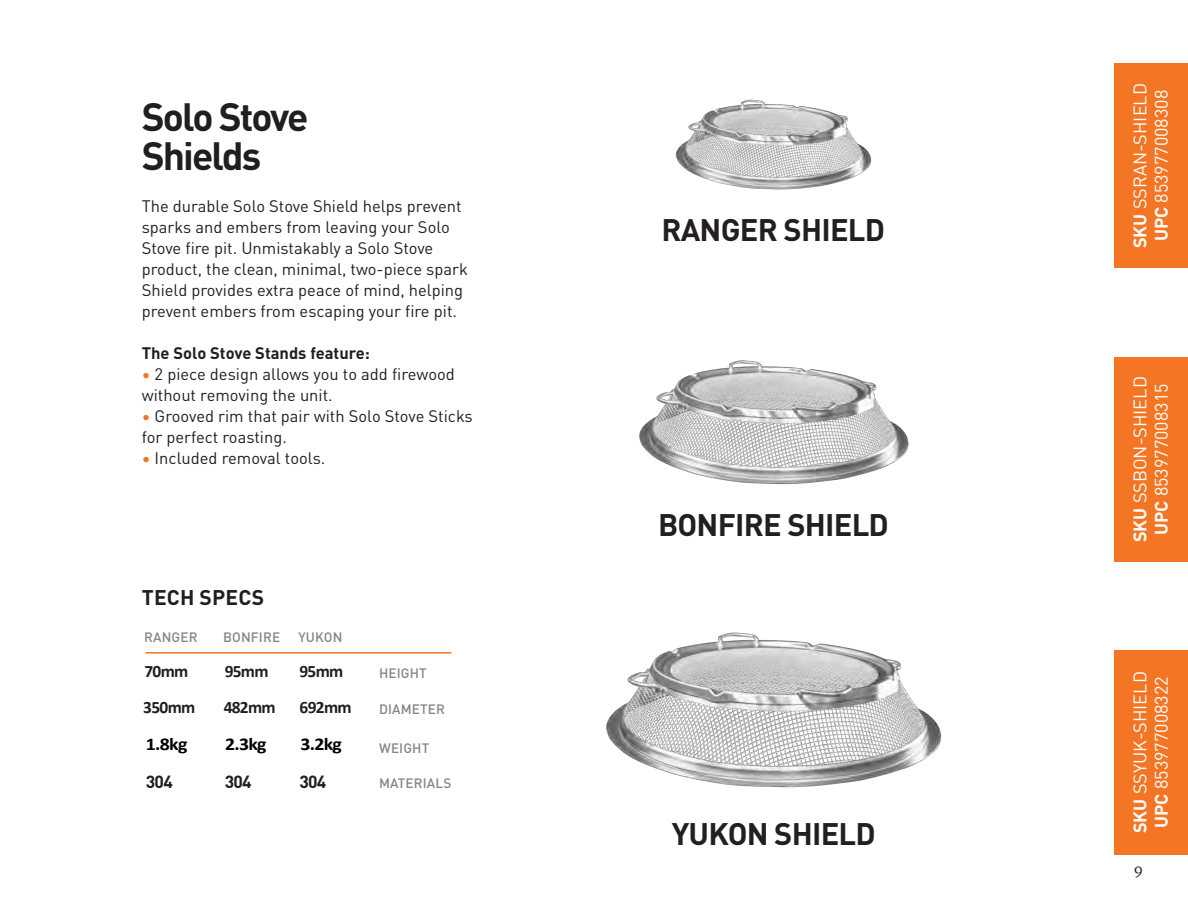
<style>
.page{position:relative;width:1188px;height:918px;background:#fff}
.page>*{position:absolute;margin:0;border:0;box-sizing:border-box;transform-origin:0 0}
.t1{font:700 39px "DINOT";letter-spacing:-.05em;color:#1e201f}
.t2{font:700 30.75px "DINOT";letter-spacing:-.025em;color:#231f20}
.t3{font:700 21px "DINOT";letter-spacing:.01em;color:#1e201f}
.t4{font:18px "DINOT";color:#fff}
.t5{font:700 18px "Calibri";letter-spacing:-.035em;color:#000;scale:1.1 1}
.t6{font:700 17.4px "Calibri";letter-spacing:-.04em;color:#1e201f}
.t7{font:700 17.4px "DINOT";letter-spacing:-.04em;color:#1e201f}
.t8{font:16.5px/21px "DINOT";color:#1e201f}
.t9{font:700 16.5px "DINOT";color:#1e201f}
.t10{font:15.3px "Charter";color:#231f20}
.t11{font:500 13.5px "DINOT";letter-spacing:.01em;color:#838587}
.s1{color:#f47523}
.s2{font-weight:700}
</style>
<div class="page">
<hr style="left:146px;top:652px;width:305px;height:2px;background:#f47523">
<img style="left:675px;top:99px;width:197px;height:91px">
<img style="left:639px;top:360px;width:270px;height:124px">
<img style="left:606px;top:632px;width:336px;height:156px">
<div style="left:1114px;top:63px;width:74px;height:205px;background:#f47523"></div>
<div style="left:1114px;top:357px;width:74px;height:205px;background:#f47523"></div>
<div style="left:1114px;top:650px;width:74px;height:205px;background:#f47523"></div>
<p class="t1" style="left:142px;top:87px;width:168px">Solo Stove</p>
<p class="t1" style="left:142px;top:126px;width:121px">Shields</p>
<p class="t8" style="left:142px;top:194px;width:328px">The durable Solo Stove Shield helps prevent sparks and embers from leaving your Solo Stove fire pit. Unmistakably a Solo Stove product, the clean, minimal, two-piece spark Shield provides extra peace of mind, helping prevent embers from escaping your fire pit.</p>
<p class="t9" style="left:142px;top:340px;width:230px">The Solo Stove Stands feature:</p>
<p class="t8" style="left:142px;top:362px;width:315px"><span class="s1">•</span> 2 piece design allows you to add firewood without removing the unit.</p>
<p class="t8" style="left:142px;top:404px;width:333px"><span class="s1">•</span> Grooved rim that pair with Solo Stove Sticks for perfect roasting.</p>
<p class="t8" style="left:142px;top:446px;width:185px"><span class="s1">•</span> Included removal tools.</p>
<p class="t3" style="left:142px;top:581px;width:124px">TECH SPECS</p>
<p class="t11" style="left:144px;top:626px;width:55px">RANGER</p>
<p class="t11" style="left:223px;top:626px;width:59px">BONFIRE</p>
<p class="t11" style="left:298px;top:626px;width:46px">YUKON</p>
<p class="t6" style="left:144px;top:659px;width:45px">70mm</p>
<p class="t6" style="left:225px;top:659px;width:45px">95mm</p>
<p class="t6" style="left:299px;top:659px;width:45px">95mm</p>
<p class="t6" style="left:143px;top:695px;width:54px">350mm</p>
<p class="t6" style="left:224px;top:695px;width:54px">482mm</p>
<p class="t6" style="left:300px;top:695px;width:54px">692mm</p>
<p class="t5" style="left:146px;top:731px;width:39px">1.8kg</p>
<p class="t5" style="left:225px;top:731px;width:39px">2.3kg</p>
<p class="t5" style="left:300px;top:732px;width:39px">3.2kg</p>
<p class="t7" style="left:146px;top:768px;width:28px">304</p>
<p class="t7" style="left:225px;top:768px;width:28px">304</p>
<p class="t7" style="left:299px;top:768px;width:28px">304</p>
<p class="t11" style="left:379px;top:663px;width:49px">HEIGHT</p>
<p class="t11" style="left:379px;top:699px;width:67px">DIAMETER</p>
<p class="t11" style="left:379px;top:738px;width:52px">WEIGHT</p>
<p class="t11" style="left:379px;top:773px;width:74px">MATERIALS</p>
<p class="t2" style="left:661px;top:206px;width:225px">RANGER SHIELD</p>
<p class="t2" style="left:658px;top:501px;width:232px">BONFIRE SHIELD</p>
<p class="t2" style="left:672px;top:810px;width:205px">YUKON SHIELD</p>
<p class="t4" style="left:1126px;top:248px;width:166px;rotate:-90deg"><span class="s2">SKU</span> SSRAN-SHIELD</p>
<p class="t4" style="left:1148px;top:241px;width:153px;rotate:-90deg"><span class="s2">UPC</span> 853977008308</p>
<p class="t4" style="left:1126px;top:542px;width:167px;rotate:-90deg"><span class="s2">SKU</span> SSBON-SHIELD</p>
<p class="t4" style="left:1148px;top:535px;width:153px;rotate:-90deg"><span class="s2">UPC</span> 853977008315</p>
<p class="t4" style="left:1126px;top:833px;width:163px;rotate:-90deg"><span class="s2">SKU</span> SSYUK-SHIELD</p>
<p class="t4" style="left:1148px;top:828px;width:153px;rotate:-90deg"><span class="s2">UPC</span> 853977008322</p>
<p class="t10" style="left:1134px;top:858px;width:10px">9</p>
</div>
